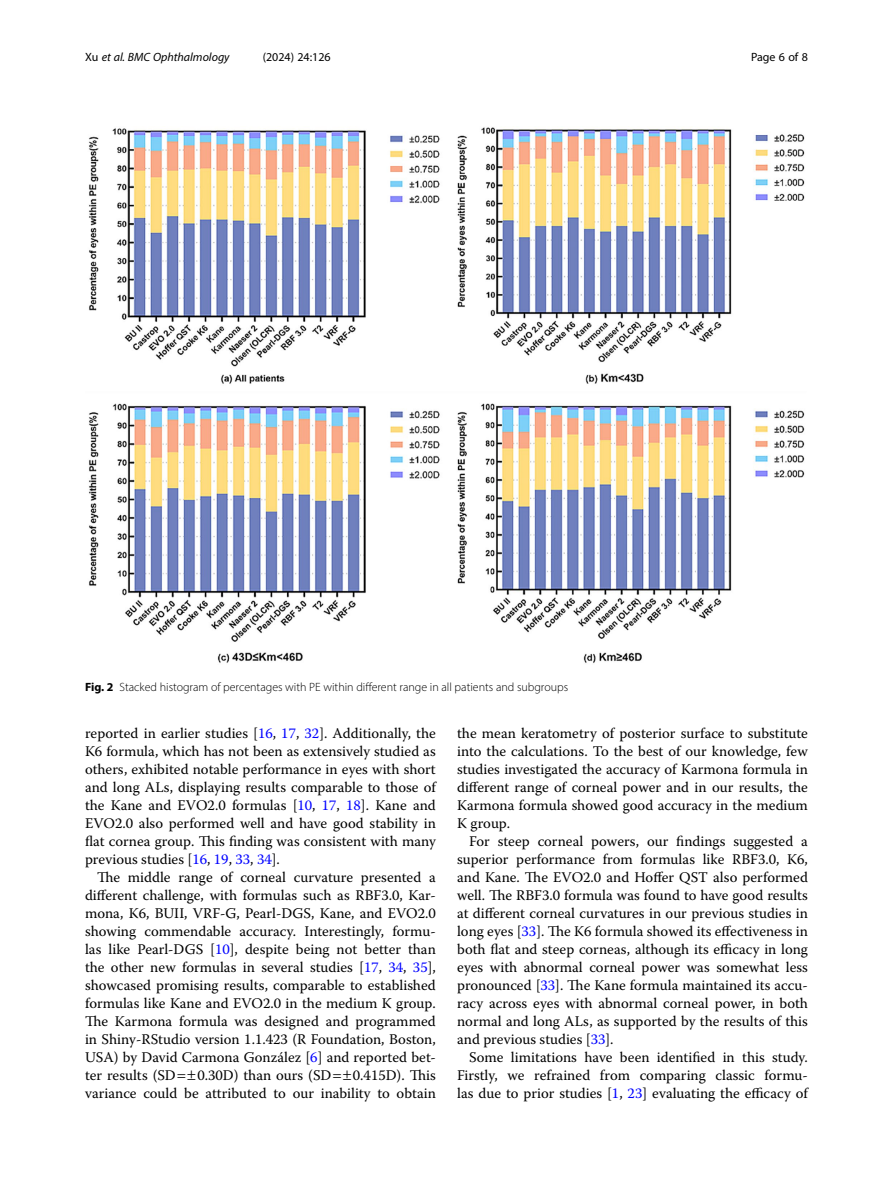
<style>
.page{position:relative;width:893px;height:1191px;background:#fff}
.page>*{position:absolute;margin:0;border:0;box-sizing:border-box;transform-origin:0 0}
.Body_Text_Indent{font:14.7px/18px "Warnock Pro";color:#000;text-align:justify}
.Figure_Caption{font:300 12px "Myriad Pro";color:#000}
.t1{font:italic 12px "Myriad Pro";color:#000}
.t2{font:12px "Myriad Pro";color:#000}
.s1{font-style:normal}
.s2{font-weight:700}
.s3{color:#00f}
</style>
<div class="page">
<img style="left:88px;top:127px;width:717px;height:537px">
<p class="t1" style="left:85px;top:50px;width:146px"><span class="s1">Xu</span> et al. BMC Ophthalmology</p>
<p class="t2" style="left:263px;top:50px;width:70px">(2024) 24:126</p>
<p class="t2" style="left:751px;top:50px;width:58px">Page 6 of 8</p>
<p class="Figure_Caption" style="left:85px;top:680px;width:485px"><span class="s2">Fig. 2</span> Stacked histogram of percentages with PE within different range in all patients and subgroups</p>
<p class="Body_Text_Indent" style="left:85px;top:724px;width:352px">reported in earlier studies [<span class="s3">16</span>, <span class="s3">17</span>, <span class="s3">32</span>]. Additionally, the K6 formula, which has not been as extensively studied as others, exhibited notable performance in eyes with short and long ALs, displaying results comparable to those of the Kane and EVO2.0 formulas [<span class="s3">10</span>, <span class="s3">17</span>, <span class="s3">18</span>]. Kane and EVO2.0 also performed well and have good stability in flat cornea group. This finding was consistent with many previous studies [<span class="s3">16</span>, <span class="s3">19</span>, <span class="s3">33</span>, <span class="s3">34</span>].</p>
<p class="Body_Text_Indent" style="left:85px;top:868px;width:352px;text-indent:12px">The middle range of corneal curvature presented a different challenge, with formulas such as RBF3.0, Kar&shy;mona, K6, BUII, VRF-G, Pearl-DGS, Kane, and EVO2.0 showing commendable accuracy. Interestingly, formu&shy;las like Pearl-DGS [<span class="s3">10</span>], despite being not better than the other new formulas in several studies [<span class="s3">17</span>, <span class="s3">34</span>, <span class="s3">35</span>], showcased promising results, comparable to established formulas like Kane and EVO2.0 in the medium K group.<br>The Karmona formula was designed and programmed in Shiny-RStudio version 1.1.423 (R Foundation, Boston, USA) by David Carmona González [<span class="s3">6</span>] and reported bet&shy;ter results (SD</p>
<p class="Body_Text_Indent" style="left:85px;top:1066px;width:352px;text-align:right">0.415D). This<br>variance could be attributed to our inability to obtain</p>
<p class="Body_Text_Indent" style="left:197px;top:1066px;width:135px">0.30D) than ours (SD</p>
<p class="Body_Text_Indent" style="left:457px;top:724px;width:352px">the mean keratometry of posterior surface to substitute into the calculations. To the best of our knowledge, few studies investigated the accuracy of Karmona formula in different range of corneal power and in our results, the Karmona formula showed good accuracy in the medium K group.</p>
<p class="Body_Text_Indent" style="left:457px;top:832px;width:352px;text-indent:12px">For steep corneal powers, our findings suggested a superior performance from formulas like RBF3.0, K6, and Kane. The EVO2.0 and Hoffer QST also performed well. The RBF3.0 formula was found to have good results at different corneal curvatures in our previous studies in long eyes [<span class="s3">33</span>]. The K6 formula showed its effectiveness in both flat and steep corneas, although its efficacy in long eyes with abnormal corneal power was somewhat less pronounced [<span class="s3">33</span>]. The Kane formula maintained its accu&shy;racy across eyes with abnormal corneal power, in both normal and long ALs, as supported by the results of this and previous studies [<span class="s3">33</span>].</p>
<p class="Body_Text_Indent" style="left:457px;top:1048px;width:352px;text-indent:12px">Some limitations have been identified in this study.<br>Firstly, we refrained from comparing classic formu&shy;las due to prior studies [<span class="s3">1</span>, <span class="s3">23</span>] evaluating the efficacy of</p>
</div>
